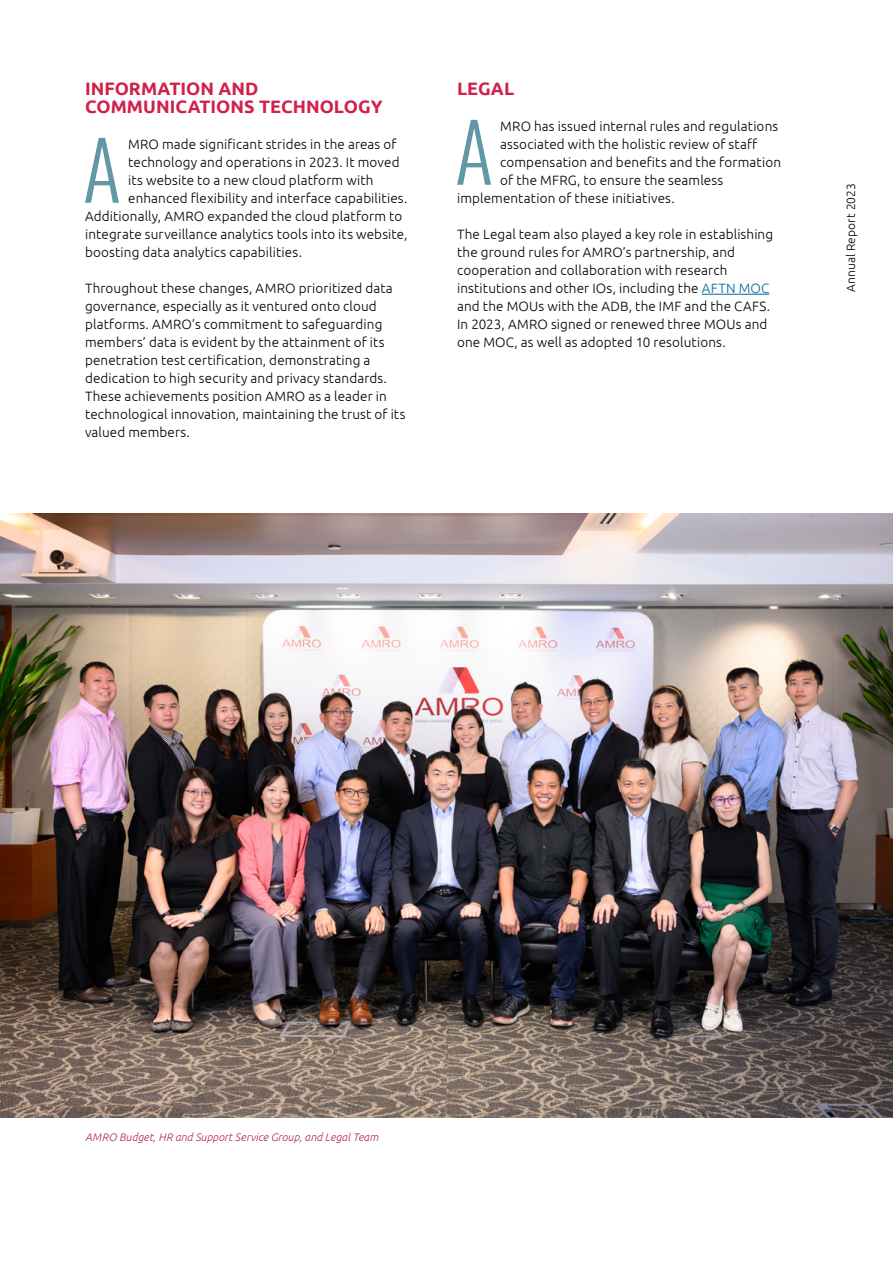
<style>
.page{position:relative;width:893px;height:1263px;background:#fff}
.page>*{position:absolute;margin:0;border:0;box-sizing:border-box;transform-origin:0 0}
.t1{font:300 80.1px "Oswald";color:#6297a6}
.t2{font:700 18px/18px "Ubuntu";letter-spacing:.005em;color:#d12149}
.t3{font:300 13.5px/18px "Ubuntu";letter-spacing:.01em;color:#000}
.t4{font:300 12px "Ubuntu";letter-spacing:.015em;color:#000}
.t5{font:italic 300 10.95px "Ubuntu";letter-spacing:.01em;color:#ae294d}
.s1{color:#00669b}
</style>
<div class="page">
<img style="left:0;top:513px;width:893px;height:604px">
<hr style="left:702px;top:294px;width:67px;height:1px;background:#00669b">
<h2 class="t2" style="left:85px;top:79px;width:299px">INFORMATION AND<br>COMMUNICATIONS TECHNOLOGY</h2>
<h1 class="t1" style="left:83px;top:99px;width:40px">A</h1>
<p class="t3" style="left:128px;top:135px;width:270px">MRO made significant strides in the areas of</p>
<p class="t3" style="left:128px;top:153px;width:273px">technology and operations in 2023. It moved</p>
<p class="t3" style="left:128px;top:171px;width:247px">its website to a new cloud platform with</p>
<p class="t3" style="left:128px;top:189px;width:281px">enhanced flexibility and interface capabilities.</p>
<p class="t3" style="left:85px;top:207px;width:319px">Additionally, AMRO expanded the cloud platform to</p>
<p class="t3" style="left:85px;top:225px;width:324px">integrate surveillance analytics tools into its website,</p>
<p class="t3" style="left:85px;top:243px;width:218px">boosting data analytics capabilities.</p>
<p class="t3" style="left:85px;top:279px;width:322px">Throughout these changes, AMRO prioritized data governance, especially as it ventured onto cloud platforms. AMRO’s commitment to safeguarding members’ data is evident by the attainment of its penetration test certification, demonstrating a dedication to high security and privacy standards.<br>These achievements position AMRO as a leader in technological innovation, maintaining the trust of its valued members.</p>
<h2 class="t2" style="left:457px;top:79px;width:59px">LEGAL</h2>
<h1 class="t1" style="left:455px;top:81px;width:40px">A</h1>
<p class="t3" style="left:500px;top:117px;width:279px">MRO has issued internal rules and regulations</p>
<p class="t3" style="left:500px;top:135px;width:259px">associated with the holistic review of staff</p>
<p class="t3" style="left:500px;top:153px;width:282px">compensation and benefits and the formation</p>
<p class="t3" style="left:500px;top:171px;width:225px">of the MFRG, to ensure the seamless</p>
<p class="t3" style="left:457px;top:189px;width:219px">implementation of these initiatives.</p>
<p class="t3" style="left:457px;top:225px;width:318px">The Legal team also played a key role in establishing the ground rules for AMRO’s partnership, and cooperation and collaboration with research institutions and other IOs, including the <span class="s1">AFTN MOC </span>and the MOUs with the ADB, the IMF and the CAFS.<br>In 2023, AMRO signed or renewed three MOUs and one MOC, as well as adopted 10 resolutions.</p>
<p class="t4" style="left:844px;top:292px;width:111px;rotate:-90deg">Annual Report 2023</p>
<p class="t5" style="left:85px;top:1130px;width:295px">AMRO Budget, HR and Support Service Group, and Legal Team</p>
</div>
